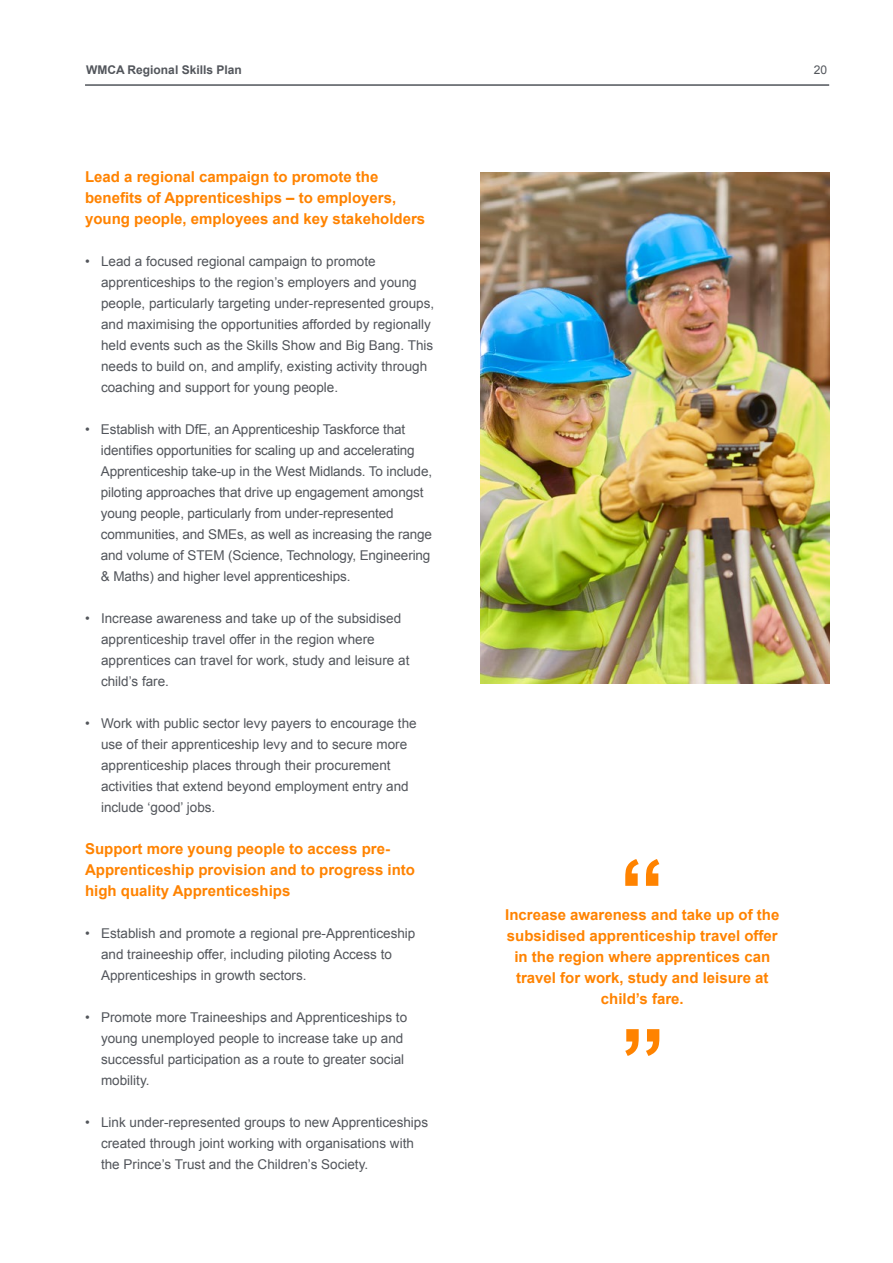
<style>
.page{position:relative;width:893px;height:1263px;background:#fff}
.page>*{position:absolute;margin:0;border:0;box-sizing:border-box;transform-origin:0 0}
.t1{font:700 15px/21px "Arial";color:#ff8300}
.t2{font:13.5px/21px "Arial";color:#52555b}
.t3{font:700 12px "Arial";color:#52555b}
.t4{font:12px "Arial";color:#52555b}
</style>
<div class="page">
<img style="left:480px;top:172px;width:349px;height:512px">
<svg style="left:625px;top:859px;width:34px;height:27px"></svg>
<svg style="left:625px;top:1029px;width:34px;height:27px"></svg>
<hr style="left:85px;top:84px;width:744px;height:2px;background:#52555b">
<p class="t3" style="left:86px;top:62px;width:157px">WMCA Regional Skills Plan</p>
<p class="t4" style="left:814px;top:62px;width:15px">20</p>
<p class="t1" style="left:85px;top:166px;width:342px">Lead a regional campaign to promote the benefits of Apprenticeships – to employers, young people, employees and key stakeholders</p>
<p class="t2" style="left:101px;top:251px;width:335px;text-indent:-16px">• Lead a focused regional campaign to promote apprenticeships to the region’s employers and young people, particularly targeting under-represented groups, and maximising the opportunities afforded by regionally held events such as the Skills Show and Big Bang. This needs to build on, and amplify, existing activity through coaching and support for young people.</p>
<p class="t2" style="left:101px;top:419px;width:333px;text-indent:-16px">• Establish with DfE, an Apprenticeship Taskforce that identifies opportunities for scaling up and accelerating Apprenticeship take-up in the West Midlands. To include, piloting approaches that drive up engagement amongst young people, particularly from under-represented communities, and SMEs, as well as increasing the range and volume of STEM (Science, Technology, Engineering &amp; Maths) and higher level apprenticeships.</p>
<p class="t2" style="left:101px;top:608px;width:310px;text-indent:-16px">• Increase awareness and take up of the subsidised apprenticeship travel offer in the region where apprentices can travel for work, study and leisure at child’s fare.</p>
<p class="t2" style="left:101px;top:713px;width:317px;text-indent:-16px">• Work with public sector levy payers to encourage the use of their apprenticeship levy and to secure more apprenticeship places through their procurement activities that extend beyond employment entry and include ‘good’ jobs.</p>
<p class="t1" style="left:85px;top:838px;width:332px">Support more young people to access pre-<br>Apprenticeship provision and to progress into high quality Apprenticeships</p>
<p class="t2" style="left:101px;top:923px;width:316px;text-indent:-16px">• Establish and promote a regional pre-Apprenticeship and traineeship offer, including piloting Access to<br>Apprenticeships in growth sectors.</p>
<p class="t2" style="left:101px;top:1007px;width:308px;text-indent:-16px">• Promote more Traineeships and Apprenticeships to young unemployed people to increase take up and successful participation as a route to greater social mobility.</p>
<p class="t2" style="left:101px;top:1112px;width:329px;text-indent:-16px">• Link under-represented groups to new Apprenticeships created through joint working with organisations with the Prince’s Trust and the Children’s Society.</p>
<p class="t1" style="left:505px;top:904px;width:276px;text-align:center">Increase awareness and take up of the subsidised apprenticeship travel offer in the region where apprentices can travel for work, study and leisure at child’s fare.</p>
</div>
